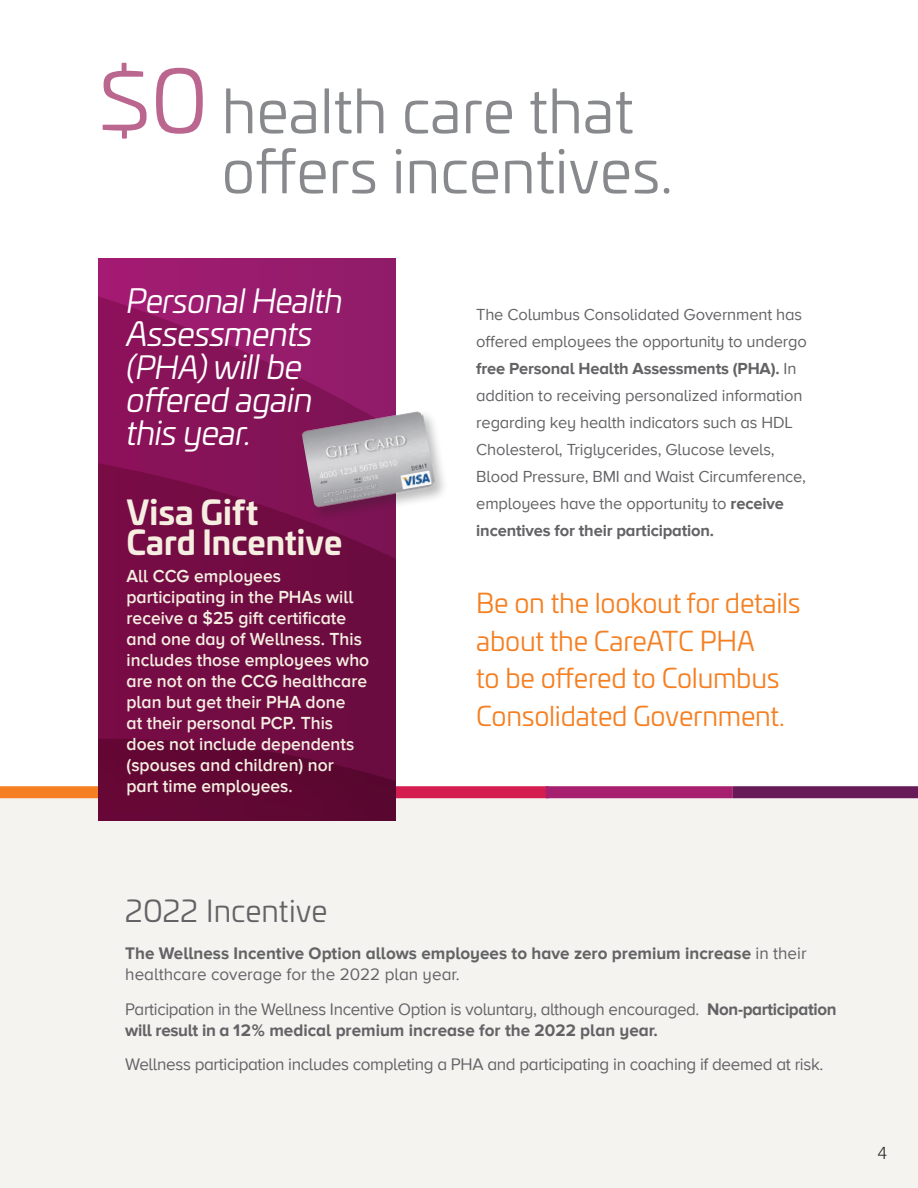
<style>
.page{position:relative;width:918px;height:1188px;background:#fff}
.page>*{position:absolute;margin:0;border:0;box-sizing:border-box;transform-origin:0 0}
.t1{font:60px/60px "Univia Pro";color:#87898c}
.t2{font:italic 33px/33px "Univia Pro";letter-spacing:-.02em;color:#fff}
.t3{font:700 33px/30px "Univia Pro";color:#f5eee1}
.t4{font:30px "Univia Pro";color:#636366}
.t5{font:27px/37.5px "Univia Pro";letter-spacing:-.01em;color:#f57f21}
.t6{font:600 18px/21px "Proxima Nova A";color:#f5eee1}
.TOC_body_text{font:300 18px "Proxima Nova";color:#231f20}
.t7{font:700 17.25px/21px "Proxima Nova A";color:#636366}
.t8{font:17.25px "Proxima Nova A";letter-spacing:-.02em;color:#636366}
.t9{font:16.5px/27px "Proxima Nova A";letter-spacing:-.01em;color:#636366}
.s1{font-size:87px;color:#bb668f}
.s2{font-size:31.5px}
.s3{font-weight:700}
.s4{font-weight:400}
</style>
<div class="page">
<div style="left:0;top:797px;width:918px;height:391px;background:#f4f3f0"></div>
<div style="left:0;top:786px;width:175px;height:12px;background:#f57f21"></div>
<div style="left:362px;top:786px;width:187px;height:12px;background:#d51e50"></div>
<div style="left:546px;top:786px;width:187px;height:12px;background:#a6206f"></div>
<div style="left:733px;top:786px;width:185px;height:12px;background:#671a58"></div>
<svg style="left:98px;top:258px;width:297px;height:186px;background:#901763"></svg>
<svg style="left:98px;top:444px;width:297px;height:295px;background:#740c45"></svg>
<svg style="left:98px;top:739px;width:297px;height:82px;background:#610735"></svg>
<div style="left:300px;top:409px;width:149px;height:113px;background:#231f20;opacity:.3"></div>
<img style="left:301px;top:407px;width:135px;height:105px">
<p class="t1" style="left:222px;top:79px;width:453px;text-indent:-123px"><span class="s1">$0</span> health care that offers incentives.</p>
<p class="t2" style="left:127px;top:283px;width:218px">Personal Health<br>Assessments <span class="s2">(PHA)</span> will be offered again this year.</p>
<p class="t3" style="left:127px;top:495px;width:217px">Visa Gift<br>Card Incentive</p>
<p class="t6" style="left:127px;top:566px;width:244px">All CCG employees participating in the PHAs will receive a $25 gift certificate and one day of Wellness. This includes those employees who are not on the CCG healthcare plan but get their PHA done<br>at their personal PCP. This does not include dependents (spouses and children) nor part time employees.</p>
<p class="t4" style="left:125px;top:889px;width:204px">2022 Incentive</p>
<p class="t9" style="left:476px;top:301px;width:332px">The Columbus Consolidated Government has offered employees the opportunity to undergo <span class="s3">free Personal Health Assessments (PHA).</span> In addition to receiving personalized information regarding key health indicators such as HDL Cholesterol, Triglycerides, Glucose levels, Blood Pressure, BMI and Waist Circumference, employees have the opportunity to <span class="s3">receive incentives for their participation.</span></p>
<p class="t5" style="left:476px;top:584px;width:326px">Be on the lookout for details about the CareATC PHA<br>to be offered to Columbus<br>Consolidated Government.</p>
<p class="t7" style="left:125px;top:943px;width:683px">The Wellness Incentive Option allows employees to have zero premium increase <span class="s4">in their healthcare coverage for the 2022 plan year.</span></p>
<p class="t7" style="left:125px;top:999px;width:713px"><span class="s4">Participation in the Wellness Incentive Option is voluntary, although encouraged.</span> Non-participation will result in a 12% medical premium increase for the 2022 plan year.</p>
<p class="t8" style="left:125px;top:1055px;width:700px">Wellness participation includes completing a PHA and participating in coaching if deemed at risk.</p>
<p class="TOC_body_text" style="left:878px;top:1143px;width:11px">4</p>
</div>
